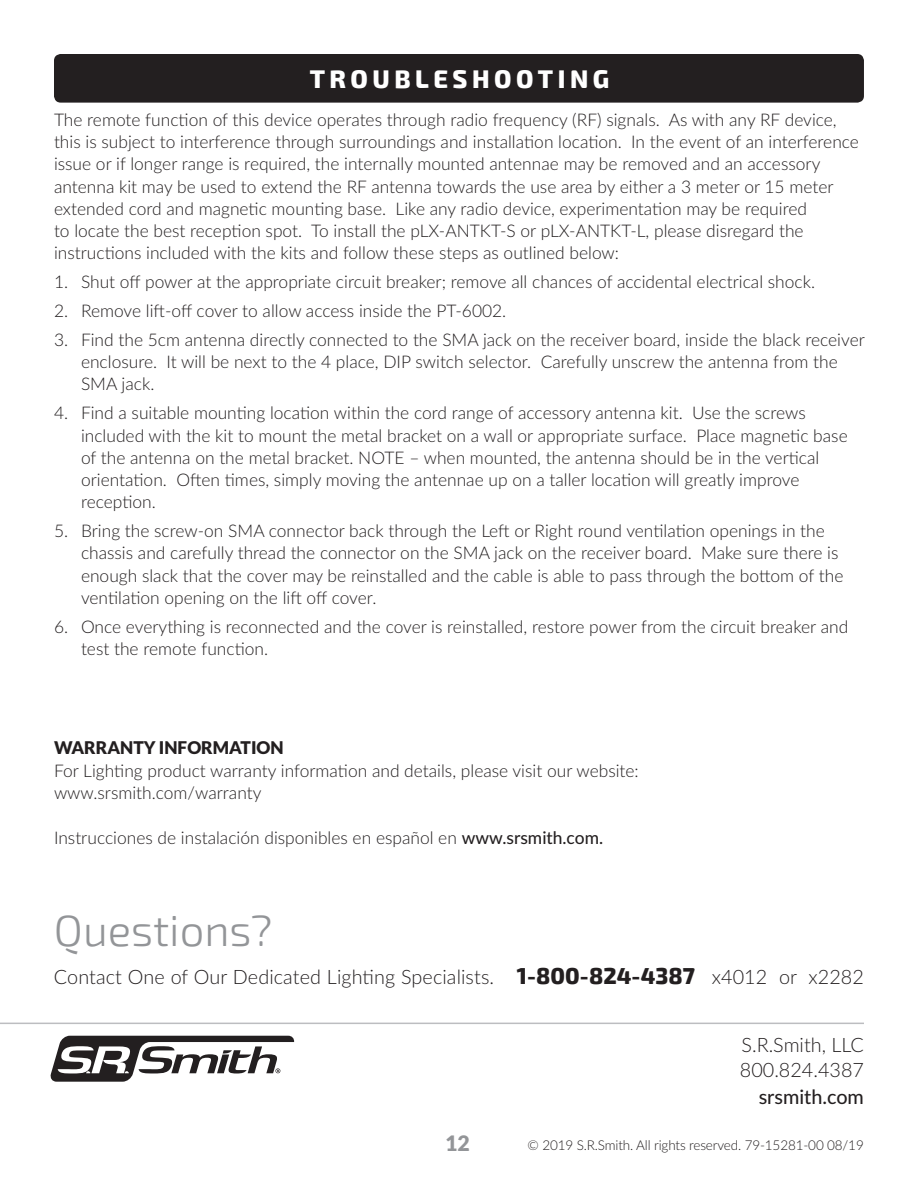
<style>
.page{position:relative;width:918px;height:1188px;background:#fff}
.page>*{position:absolute;margin:0;border:0;box-sizing:border-box;transform-origin:0 0}
.t1{font:300 43.65px "Exo 2";color:#939598}
.t2{font:800 25.05px "Exo 2";letter-spacing:.18em;color:#fff}
.t3{font:900 21.15px "Lato";color:#939598}
.t4{font:300 19.8px/24.3px "Lato";letter-spacing:.005em;color:#231f20}
.t5{font:500 19.8px "Lato";color:#231f20}
.t6{font:300 17.4px/22.2px "Lato";color:#231f20}
.t7{font:900 17.4px "Lato";color:#231f20}
.t8{font:300 13.5px "Lato";letter-spacing:-.01em;color:#231f20}
.s1{font-weight:500}
.s2{font-family:"Exo 2";font-weight:800;font-size:22.65px}
</style>
<div class="page">
<svg style="left:50px;top:1036px;width:244px;height:46px"></svg>
<hr style="left:0;top:1023px;width:864px;height:1px;background:#bcbdc0">
<div style="left:54px;top:54px;width:810px;height:49px;background:#231f20;border-radius:7px"></div>
<h2 class="t2" style="left:310px;top:64px;width:301px">TROUBLESHOOTING</h2>
<p class="t6" style="left:54px;top:108px;width:807px">The remote function of this device operates through radio frequency (RF) signals. As with any RF device, this is subject to interference through surroundings and installation location. In the event of an interference issue or if longer range is required, the internally mounted antennae may be removed and an accessory antenna kit may be used to extend the RF antenna towards the use area by either a 3 meter or 15 meter extended cord and magnetic mounting base. Like any radio device, experimentation may be required<br>to locate the best reception spot. To install the pLX-ANTKT-S or pLX-ANTKT-L, please disregard the instructions included with the kits and follow these steps as outlined below:</p>
<p class="t6" style="left:54px;top:270px;width:763px">1. Shut off power at the appropriate circuit breaker; remove all chances of accidental electrical shock.</p>
<p class="t6" style="left:54px;top:299px;width:454px">2. Remove lift-off cover to allow access inside the PT-6002.</p>
<p class="t6" style="left:81px;top:328px;width:785px;text-indent:-27px">3. Find the 5cm antenna directly connected to the SMA jack on the receiver board, inside the black receiver enclosure. It will be next to the 4 place, DIP switch selector. Carefully unscrew the antenna from the<br>SMA jack.</p>
<p class="t6" style="left:81px;top:401px;width:768px;text-indent:-27px">4. Find a suitable mounting location within the cord range of accessory antenna kit. Use the screws included with the kit to mount the metal bracket on a wall or appropriate surface. Place magnetic base of the antenna on the metal bracket. NOTE – when mounted, the antenna should be in the vertical orientation. Often times, simply moving the antennae up on a taller location will greatly improve reception.</p>
<p class="t6" style="left:81px;top:519px;width:764px;text-indent:-27px">5. Bring the screw-on SMA connector back through the Left or Right round ventilation openings in the chassis and carefully thread the connector on the SMA jack on the receiver board. Make sure there is enough slack that the cover may be reinstalled and the cable is able to pass through the bottom of the ventilation opening on the lift off cover.</p>
<p class="t6" style="left:81px;top:615px;width:769px;text-indent:-27px">6. Once everything is reconnected and the cover is reinstalled, restore power from the circuit breaker and test the remote function.</p>
<p class="t7" style="left:54px;top:738px;width:231px">WARRANTY INFORMATION</p>
<p class="t6" style="left:54px;top:759px;width:586px">For Lighting product warranty information and details, please visit our website: www.srsmith.com/warranty</p>
<p class="t6" style="left:54px;top:826px;width:551px">Instrucciones de instalación disponibles en español en <span class="s1">www.srsmith.com.</span></p>
<h1 class="t1" style="left:54px;top:905px;width:220px">Questions?</h1>
<p class="t4" style="left:54px;top:964px;width:812px">Contact One of Our Dedicated Lighting Specialists. <span class="s2">1-800-824-4387</span> x4012 or x2282</p>
<p class="t3" style="left:445px;top:1131px;width:26px">12</p>
<p class="t4" style="left:740px;top:1032px;width:126px">S.R.Smith, LLC<br>800.824.4387</p>
<p class="t5" style="left:759px;top:1083px;width:107px">srsmith.com</p>
<p class="t8" style="left:528px;top:1135px;width:338px">© 2019 S.R.Smith. All rights reserved. 79-15281-00 08/19</p>
</div>
